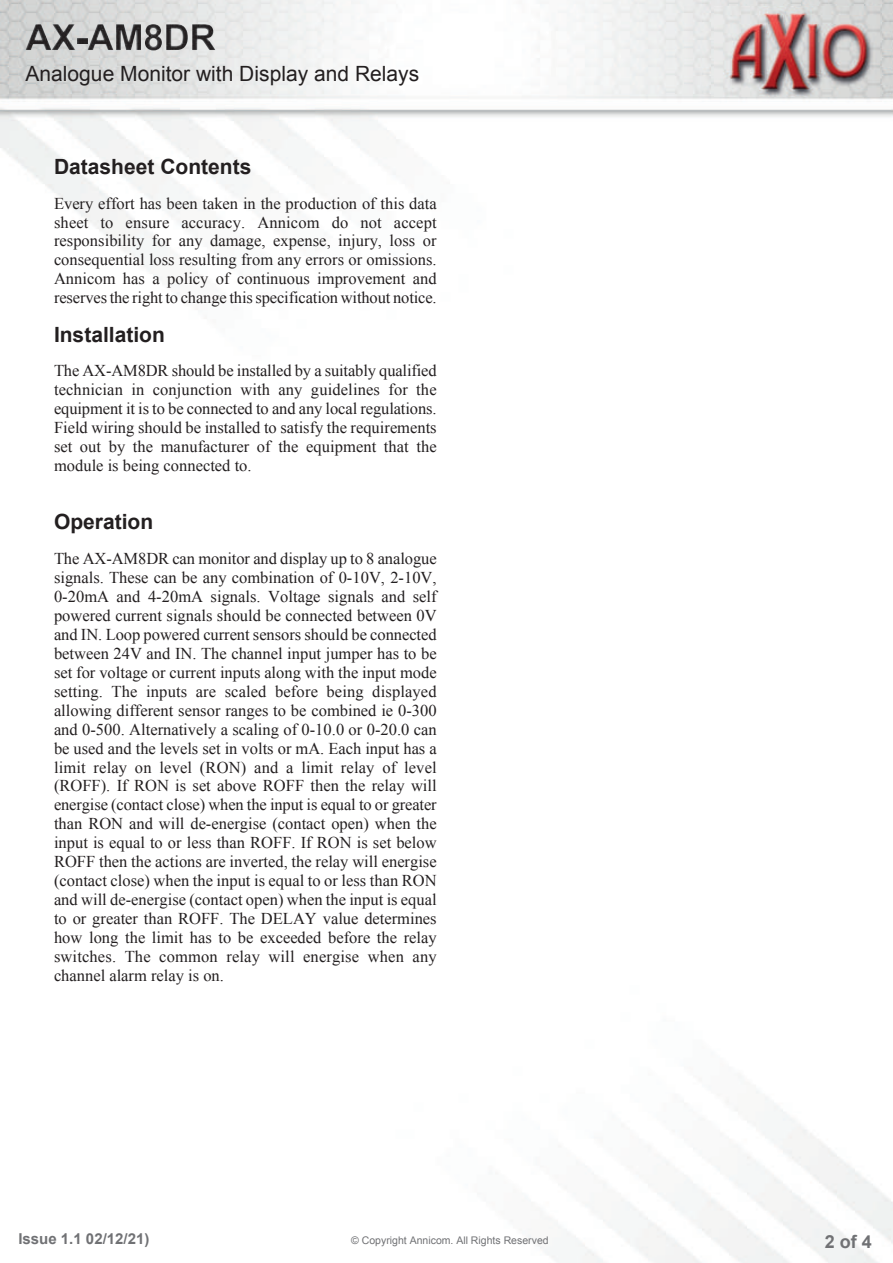
<style>
.page{position:relative;width:893px;height:1263px;background:#fff}
.page>*{position:absolute;margin:0;border:0;box-sizing:border-box;transform-origin:0 0}
.t1{font:700 21px "Arial";color:#231f20}
.t2{font:21px "Arial";color:#231f20}
.t3{font:700 18px "Arial";color:#707174}
.t4{font:16.5px/18.9px "Times New Roman";color:#231f20;text-align:justify}
.t5{font:700 15px "Arial";color:#707174}
.t6{font:10.5px "Arial";color:#707174}
</style>
<div class="page">
<img style="left:0;top:0;width:893px;height:1263px">
<img style="left:26px;top:24px;width:49px;height:26px">
<svg style="left:78px;top:38px;width:9px;height:5px"></svg>
<img style="left:88px;top:24px;width:25px;height:26px">
<img style="left:116px;top:24px;width:25px;height:26px">
<img style="left:145px;top:24px;width:17px;height:27px">
<img style="left:166px;top:24px;width:22px;height:26px">
<img style="left:192px;top:24px;width:23px;height:26px">
<img style="left:715px;top:6px;width:164px;height:90px">
<p class="t2" style="left:26px;top:66px;width:395px">Analogue Monitor with Display and Relays</p>
<p class="t1" style="left:54px;top:158px;width:199px">Datasheet Contents</p>
<p class="t4" style="left:54px;top:195px;width:384px">Every effort has been taken in the production of this data sheet to ensure accuracy. Annicom do not accept responsibility for any damage, expense, injury, loss or consequential loss resulting from any errors or omissions.<br>Annicom has a policy of continuous improvement and reserves the right to change this specification without notice.</p>
<p class="t1" style="left:54px;top:326px;width:112px">Installation</p>
<p class="t4" style="left:54px;top:363px;width:384px">The AX-AM8DR should be installed by a suitably qualified technician in conjunction with any guidelines for the equipment it is to be connected to and any local regulations.<br>Field wiring should be installed to satisfy the requirements set out by the manufacturer of the equipment that the module is being connected to.</p>
<p class="t1" style="left:54px;top:514px;width:101px">Operation</p>
<p class="t4" style="left:54px;top:550px;width:384px">The AX-AM8DR can monitor and display up to 8 analogue signals. These can be any combination of 0-10V, 2-10V, 0-20mA and 4-20mA signals. Voltage signals and self powered current signals should be connected between 0V and IN. Loop powered current sensors should be connected between 24V and IN. The channel input jumper has to be set for voltage or current inputs along with the input mode setting. The inputs are scaled before being displayed allowing different sensor ranges to be combined ie 0-300 and 0-500. Alternatively a scaling of 0-10.0 or 0-20.0 can be used and the levels set in volts or mA. Each input has a limit relay on level (RON) and a limit relay of level (ROFF). If RON is set above ROFF then the relay will energise (contact close) when the input is equal to or greater than RON and will de-energise (contact open) when the input is equal to or less than ROFF. If RON is set below ROFF then the actions are inverted, the relay will energise (contact close) when the input is equal to or less than RON and will de-energise (contact open) when the input is equal to or greater than ROFF. The DELAY value determines how long the limit has to be exceeded before the relay switches. The common relay will energise when any channel alarm relay is on.</p>
<p class="t5" style="left:18px;top:1233px;width:133px">Issue 1.1 02/12/21)</p>
<p class="t6" style="left:351px;top:1236px;width:199px">© Copyright Annicom. All Rights Reserved</p>
<p class="t3" style="left:825px;top:1235px;width:49px">2 of 4</p>
</div>
